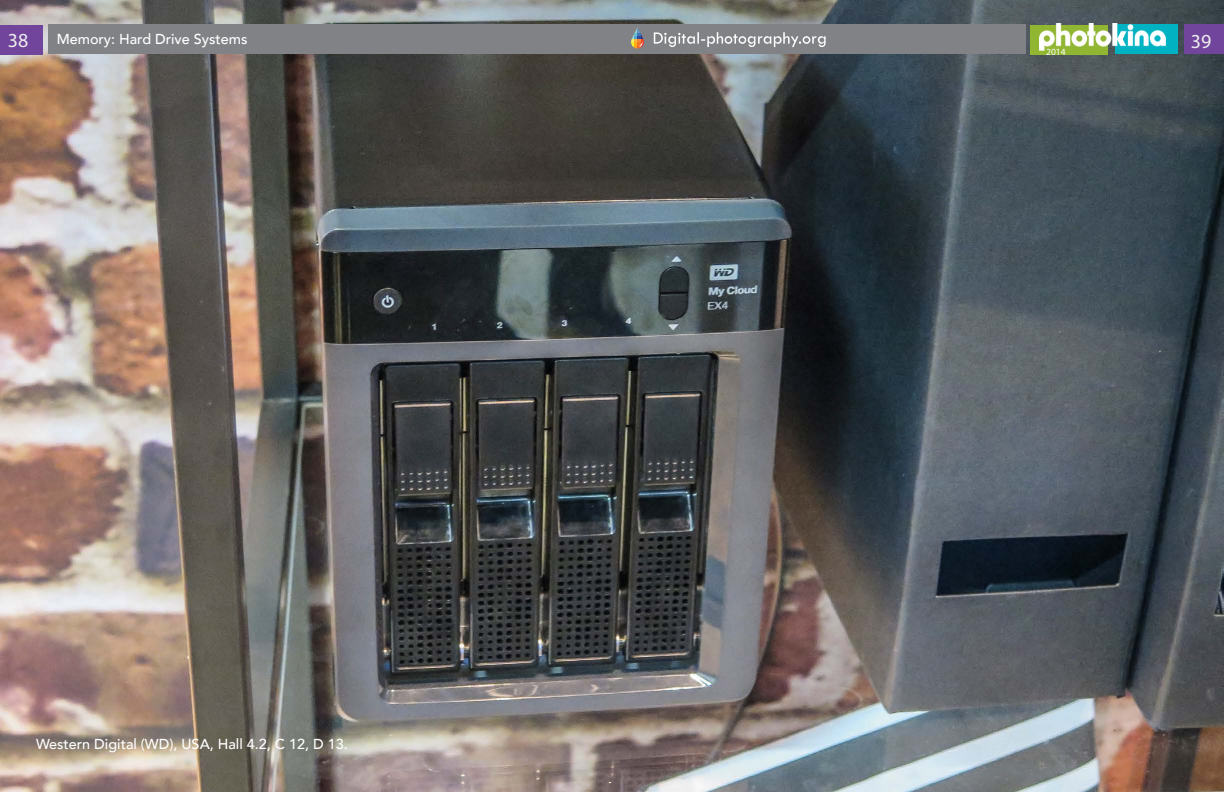
<style>
.page{position:relative;width:1224px;height:792px;background:#fff}
.page>*{position:absolute;margin:0;border:0;box-sizing:border-box;transform-origin:0 0}
.t1{font:19.9px "Myriad Pro";color:#ededee}
.t2{font:500 14.4px "Avenir";color:#fff}
.t3{font:9.5px "Myriad Pro";color:#fff}
</style>
<div class="page">
<img style="left:0;top:0;width:1223px;height:792px">
<div style="left:0;top:25px;width:42px;height:30px;background:#71459b"></div>
<div style="left:1030px;top:25px;width:78px;height:30px;background:#90b632"></div>
<div style="left:1115px;top:24px;width:62px;height:30px;background:#00b2c2"></div>
<div style="left:1184px;top:24px;width:40px;height:30px;background:#71459b"></div>
<div style="left:48px;top:25px;width:978px;height:29px;background:#808285"></div>
<img style="left:1040px;top:24px;width:125px;height:27px">
<svg style="left:631px;top:27px;width:13px;height:21px"></svg>
<svg style="left:654px;top:32px;width:172px;height:15px"></svg>
<p class="t2" style="left:57px;top:26px;width:192px">Memory: Hard Drive Systems</p>
<h1 class="t1" style="left:8px;top:28px;width:22px">38</h1>
<h1 class="t1" style="left:1191px;top:29px;width:22px">39</h1>
<p class="t3" style="left:1046px;top:46px;width:21px">2014</p>
<p class="t2" style="left:36px;top:732px;width:313px">Western Digital (WD), USA, Hall 4.2, C 12, D 13.</p>
</div>
